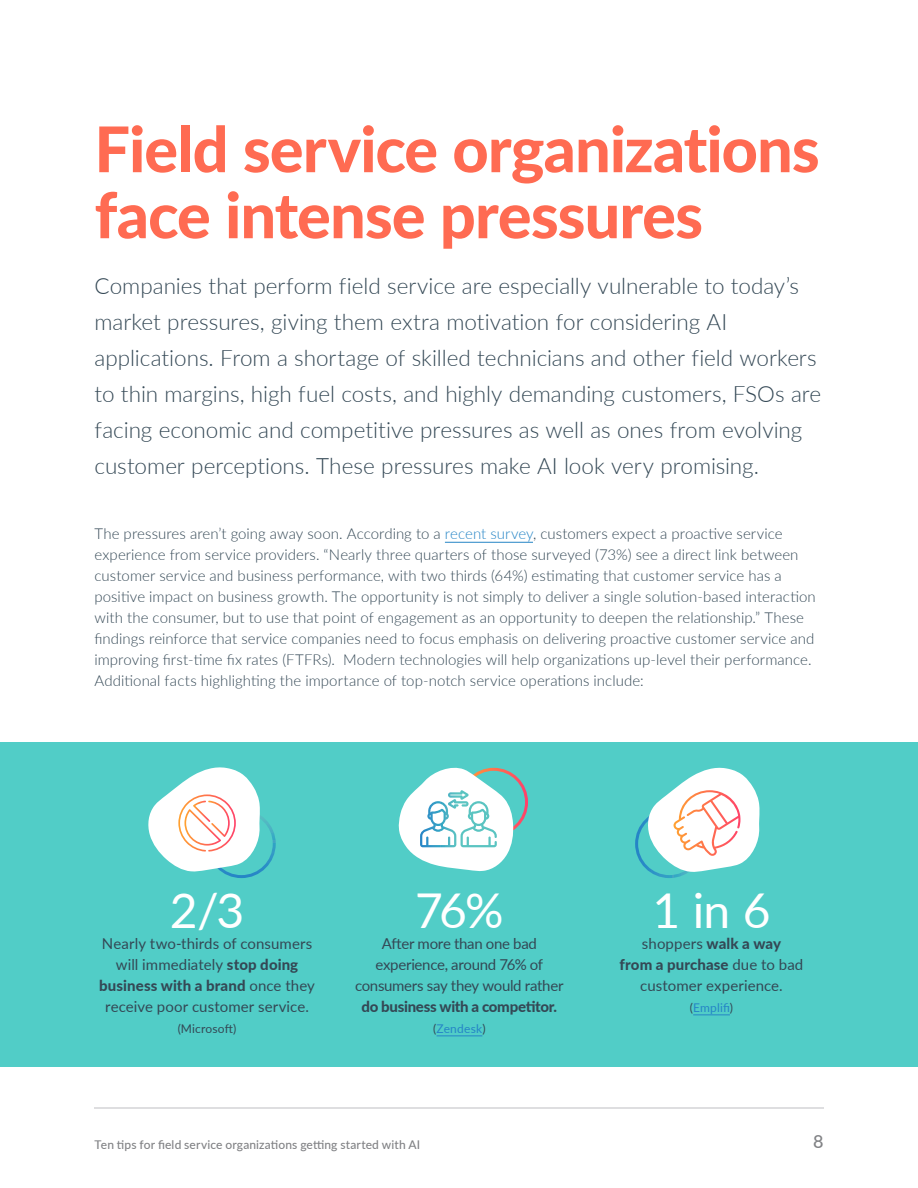
<style>
.page{position:relative;width:918px;height:1188px;background:#fff}
.page>*{position:absolute;margin:0;border:0;box-sizing:border-box;transform-origin:0 0}
.t1{font:800 63px/66px "Lato";letter-spacing:-.015em;color:#ff6b52}
.t2{font:48px "Lato";color:#fff}
.t3{font:300 22.5px/36px "Lato";color:#344855}
.t4{font:500 18px "Lato";color:#818285}
.t5{font:300 15px/21px "Lato";letter-spacing:.005em;color:#344855}
.t6{font:15px/21px "Lato";color:#344855;text-align:center}
.t7{font:15px/21px "Lato";letter-spacing:-.02em;color:#344855;text-align:center}
.t8{font:800 15px "Lato";letter-spacing:-.015em;color:#344855}
.t9{font:500 12px "Lato";letter-spacing:.01em;color:#818285}
.t10{font:12px "Lato";letter-spacing:.015em;color:#2585c6}
.t11{font:12px "Lato";letter-spacing:.01em;color:#344855}
.s1{color:#2585c6}
.s2{font-weight:800}
.s3{color:#344855}
</style>
<div class="page">
<hr style="left:94px;top:1107px;width:730px;height:2px;background:#dedee0">
<hr style="left:445px;top:542px;width:88px;height:1px;background:#2585c6">
<div style="left:0;top:742px;width:918px;height:324px;background:#51cdc7"></div>
<hr style="left:437px;top:1036px;width:45px;height:1px;background:#2585c6">
<hr style="left:693px;top:1015px;width:37px;height:1px;background:#2585c6">
<div style="left:207px;top:809px;width:69px;height:69px;border:3px solid #fff;border-radius:50%"></div>
<div style="left:635px;top:809px;width:69px;height:69px;border:3px solid #fff;border-radius:50%"></div>
<svg style="left:647px;top:767px;width:113px;height:105px"></svg>
<svg style="left:398px;top:767px;width:116px;height:104px"></svg>
<svg style="left:148px;top:767px;width:112px;height:105px"></svg>
<h1 class="t1" style="left:94px;top:114px;width:727px">Field service organizations face intense pressures</h1>
<p class="t3" style="left:94px;top:268px;width:728px">Companies that perform field service are especially vulnerable to today’s market pressures, giving them extra motivation for considering AI applications. From a shortage of skilled technicians and other field workers to thin margins, high fuel costs, and highly demanding customers, FSOs are facing economic and competitive pressures as well as ones from evolving customer perceptions. These pressures make AI look very promising.</p>
<p class="t5" style="left:94px;top:522px;width:723px">The pressures aren’t going away soon. According to a <span class="s1">recent survey</span>, customers expect a proactive service experience from service providers. “Nearly three quarters of those surveyed (73%) see a direct link between customer service and business performance, with two thirds (64%) estimating that customer service has a positive impact on business growth. The opportunity is not simply to deliver a single solution-based interaction with the consumer, but to use that point of engagement as an opportunity to deepen the relationship.” These findings reinforce that service companies need to focus emphasis on delivering proactive customer service and improving first-time fix rates (FTFRs). Modern technologies will help organizations up-level their performance.<br>Additional facts highlighting the importance of top-notch service operations include:</p>
<h2 class="t2" style="left:170px;top:876px;width:76px">2/3</h2>
<p class="t6" style="left:99px;top:932px;width:217px">Nearly two-thirds of consumers will immediately <span class="s2">stop doing business with a brand</span> once they receive poor customer service.</p>
<p class="t11" style="left:178px;top:1020px;width:60px">(Microsoft)</p>
<h2 class="t2" style="left:415px;top:876px;width:90px">76%</h2>
<p class="t7" style="left:355px;top:932px;width:210px">After more than one bad experience, around 76% of consumers say they would rather</p>
<p class="t8" style="left:361px;top:995px;width:197px">do business with a competitor.</p>
<p class="t10" style="left:433px;top:1020px;width:54px"><span class="s3">(</span>Zendesk<span class="s3">)</span></p>
<h2 class="t2" style="left:653px;top:876px;width:119px">1 in 6</h2>
<p class="t6" style="left:620px;top:932px;width:185px">shoppers <span class="s2">walk a way<br>from a purchase</span> due to bad customer experience.</p>
<p class="t10" style="left:690px;top:999px;width:45px"><span class="s3">(</span>Emplifi<span class="s3">)</span></p>
<p class="t9" style="left:94px;top:1136px;width:327px">Ten tips for field service organizations getting started with AI</p>
<p class="t4" style="left:813px;top:1129px;width:12px">8</p>
</div>
